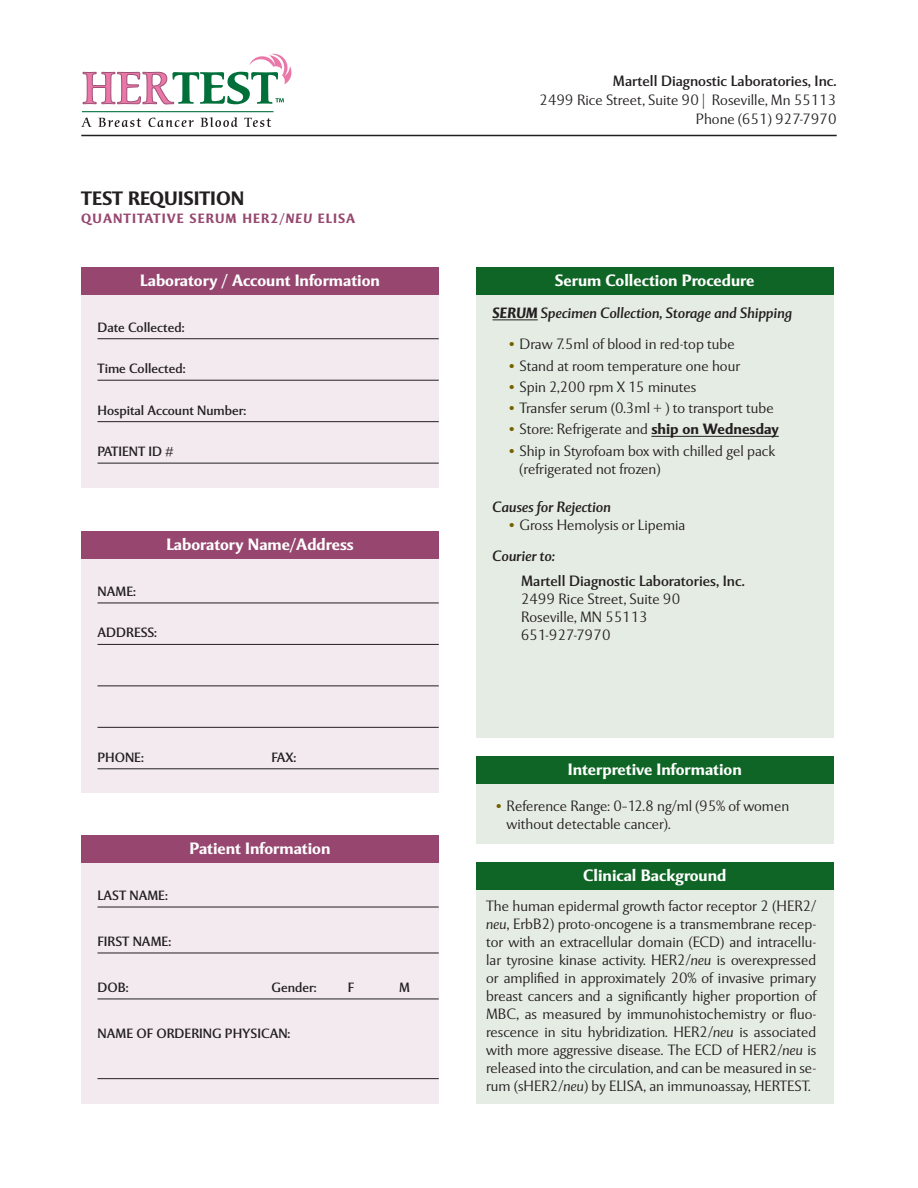
<style>
.page{position:relative;width:918px;height:1188px;background:#fff}
.page>*{position:absolute;margin:0;border:0;box-sizing:border-box;transform-origin:0 0}
.subs{font:700 19.5px "Mentor Sans";color:#231f20}
.subs-2{font:700 16.5px "Mentor Sans";color:#fff}
.body{font:300 15px/18px "Mentor Sans";color:#231f20}
.sub2{font:italic 15px "Mentor Sans";color:#231f20}
.body-2{font:15px "Mentor Sans";color:#231f20}
.body-3{font:13.5px "Mentor Sans";color:#231f20}
.subs-3{font:700 13.5px "Mentor Sans";letter-spacing:.08em;color:#96466f}
.s1{font-style:italic}
.s2{font-weight:700}
.s3{font-weight:400;font-size:19.5px;color:#766000}
.s4{font-weight:400}
</style>
<div class="page">
<hr style="left:81px;top:135px;width:756px;height:1px;background:#231f20">
<svg style="left:82px;top:54px;width:209px;height:51px"></svg>
<svg style="left:81px;top:118px;width:11px;height:9px"></svg>
<svg style="left:98px;top:118px;width:43px;height:9px"></svg>
<svg style="left:149px;top:118px;width:45px;height:9px"></svg>
<svg style="left:201px;top:117px;width:37px;height:10px"></svg>
<svg style="left:244px;top:118px;width:27px;height:9px"></svg>
<hr style="left:82px;top:111px;width:191px;height:1px;background:#006f3a">
<div style="left:81px;top:293px;width:358px;height:195px;background:#f2eaef"></div>
<hr style="left:98px;top:338px;width:341px;height:1px;background:#231f20">
<hr style="left:98px;top:380px;width:341px;height:1px;background:#231f20">
<hr style="left:98px;top:421px;width:341px;height:1px;background:#231f20">
<hr style="left:98px;top:463px;width:341px;height:1px;background:#231f20">
<div style="left:81px;top:267px;width:358px;height:27px;background:#96466f"></div>
<div style="left:81px;top:557px;width:358px;height:236px;background:#f2eaef"></div>
<hr style="left:98px;top:603px;width:341px;height:1px;background:#231f20">
<hr style="left:98px;top:644px;width:341px;height:1px;background:#231f20">
<hr style="left:98px;top:685px;width:341px;height:1px;background:#231f20">
<hr style="left:98px;top:727px;width:341px;height:1px;background:#231f20">
<hr style="left:98px;top:768px;width:341px;height:1px;background:#231f20">
<div style="left:81px;top:531px;width:358px;height:27px;background:#96466f"></div>
<div style="left:81px;top:861px;width:358px;height:243px;background:#f2eaef"></div>
<hr style="left:98px;top:907px;width:341px;height:1px;background:#231f20">
<hr style="left:98px;top:953px;width:341px;height:1px;background:#231f20">
<hr style="left:98px;top:999px;width:341px;height:1px;background:#231f20">
<hr style="left:98px;top:1078px;width:341px;height:1px;background:#231f20">
<div style="left:81px;top:835px;width:358px;height:27px;background:#96466f"></div>
<div style="left:476px;top:888px;width:358px;height:216px;background:#e5ece3"></div>
<div style="left:476px;top:862px;width:358px;height:27px;background:#0f6525"></div>
<div style="left:476px;top:782px;width:358px;height:62px;background:#e5ece3"></div>
<div style="left:476px;top:756px;width:358px;height:27px;background:#0f6525"></div>
<div style="left:476px;top:293px;width:357px;height:445px;background:#e5ece3"></div>
<div style="left:476px;top:267px;width:357px;height:27px;background:#0f6525"></div>
<hr style="left:493px;top:319px;width:45px;height:1px;background:#231f20">
<hr style="left:651px;top:436px;width:128px;height:1px;background:#231f20">
<p class="subs" style="left:81px;top:186px;width:165px">TEST REQUISITION</p>
<p class="subs-3" style="left:81px;top:210px;width:276px">QUANTITATIVE SERUM HER2/<span class="s1">NEU</span> ELISA</p>
<p class="subs-2" style="left:140px;top:270px;width:241px">Laboratory / Account Information</p>
<p class="body-3" style="left:98px;top:319px;width:89px">Date Collected:</p>
<p class="body-3" style="left:98px;top:360px;width:90px">Time Collected:</p>
<p class="body-3" style="left:98px;top:401px;width:150px">Hospital Account Number:</p>
<p class="body-3" style="left:98px;top:443px;width:77px">PATIENT ID #</p>
<p class="subs-2" style="left:166px;top:534px;width:189px">Laboratory Name/Address</p>
<p class="body-3" style="left:98px;top:583px;width:40px">NAME:</p>
<p class="body-3" style="left:98px;top:624px;width:61px">ADDRESS:</p>
<p class="body-3" style="left:98px;top:749px;width:48px">PHONE:</p>
<p class="body-3" style="left:272px;top:749px;width:26px">FAX:</p>
<p class="subs-2" style="left:190px;top:838px;width:142px">Patient Information</p>
<p class="body-3" style="left:98px;top:887px;width:72px">LAST NAME:</p>
<p class="body-3" style="left:98px;top:933px;width:75px">FIRST NAME:</p>
<p class="body-3" style="left:98px;top:979px;width:33px">DOB:</p>
<p class="body-3" style="left:272px;top:979px;width:47px">Gender:</p>
<p class="body-3" style="left:348px;top:979px;width:8px">F</p>
<p class="body-3" style="left:399px;top:979px;width:12px">M</p>
<p class="body-3" style="left:98px;top:1025px;width:194px">NAME OF ORDERING PHYSICAN:</p>
<p class="body-2" style="left:613px;top:72px;width:225px">Martell Diagnostic Laboratories, Inc.</p>
<p class="body" style="left:540px;top:91px;width:299px">2499 Rice Street, Suite 90 | Roseville, Mn 55113</p>
<p class="body" style="left:696px;top:110px;width:142px">Phone (651) 927-7970</p>
<p class="subs-2" style="left:555px;top:270px;width:201px">Serum Collection Procedure</p>
<p class="sub2" style="left:493px;top:303px;width:301px"><span class="s2">SERUM</span> Specimen Collection, Storage and Shipping</p>
<p class="body" style="left:506px;top:335px;width:230px"><span class="s3">•</span>Draw 7.5ml of blood in red-top tube</p>
<p class="body" style="left:506px;top:356px;width:236px"><span class="s3">•</span>Stand at room temperature one hour</p>
<p class="body" style="left:506px;top:378px;width:192px"><span class="s3">•</span>Spin 2,200 rpm X 15 minutes</p>
<p class="body" style="left:506px;top:399px;width:269px"><span class="s3">•</span>Transfer serum (0.3ml + ) to transport tube</p>
<p class="body" style="left:506px;top:420px;width:274px"><span class="s3">•</span>Store: Refrigerate and <span class="s2">ship on Wednesday</span></p>
<p class="body" style="left:520px;top:441px;width:257px;text-indent:-14px"><span class="s3">•</span>Ship in Styrofoam box with chilled gel pack (refrigerated not frozen)</p>
<p class="sub2" style="left:493px;top:497px;width:120px">Causes for Rejection</p>
<p class="body" style="left:506px;top:516px;width:181px"><span class="s3">•</span>Gross Hemolysis or Lipemia</p>
<p class="sub2" style="left:493px;top:546px;width:64px">Courier to:</p>
<p class="body" style="left:521px;top:572px;width:225px"><span class="s4">Martell Diagnostic Laboratories, Inc.<br></span>2499 Rice Street, Suite 90<br>Roseville, MN 55113<br>651-927-7970</p>
<p class="subs-2" style="left:568px;top:759px;width:175px">Interpretive Information</p>
<p class="body" style="left:507px;top:797px;width:284px;text-indent:-14px"><span class="s3">•</span>Reference Range: 0–12.8 ng/ml (95% of women without detectable cancer).</p>
<p class="subs-2" style="left:583px;top:865px;width:145px">Clinical Background</p>
<p class="body" style="left:486px;top:897px;width:332px;text-align:justify">The human epidermal growth factor receptor 2 (HER2/ <span class="s1">neu</span>, ErbB2) proto-oncogene is a transmembrane recep&shy;tor with an extracellular domain (ECD) and intracellu&shy;lar tyrosine kinase activity. HER2/<span class="s1">neu</span> is overexpressed or amplified in approximately 20% of invasive primary breast cancers and a significantly higher proportion of MBC, as measured by immunohistochemistry or fluo&shy;rescence in situ hybridization. HER2/<span class="s1">neu</span> is associated with more aggressive disease. The ECD of HER2/<span class="s1">neu</span> is released into the circulation, and can be measured in se&shy;rum (sHER2/<span class="s1">neu</span>) by ELISA, an immunoassay, HERTEST.</p>
</div>
